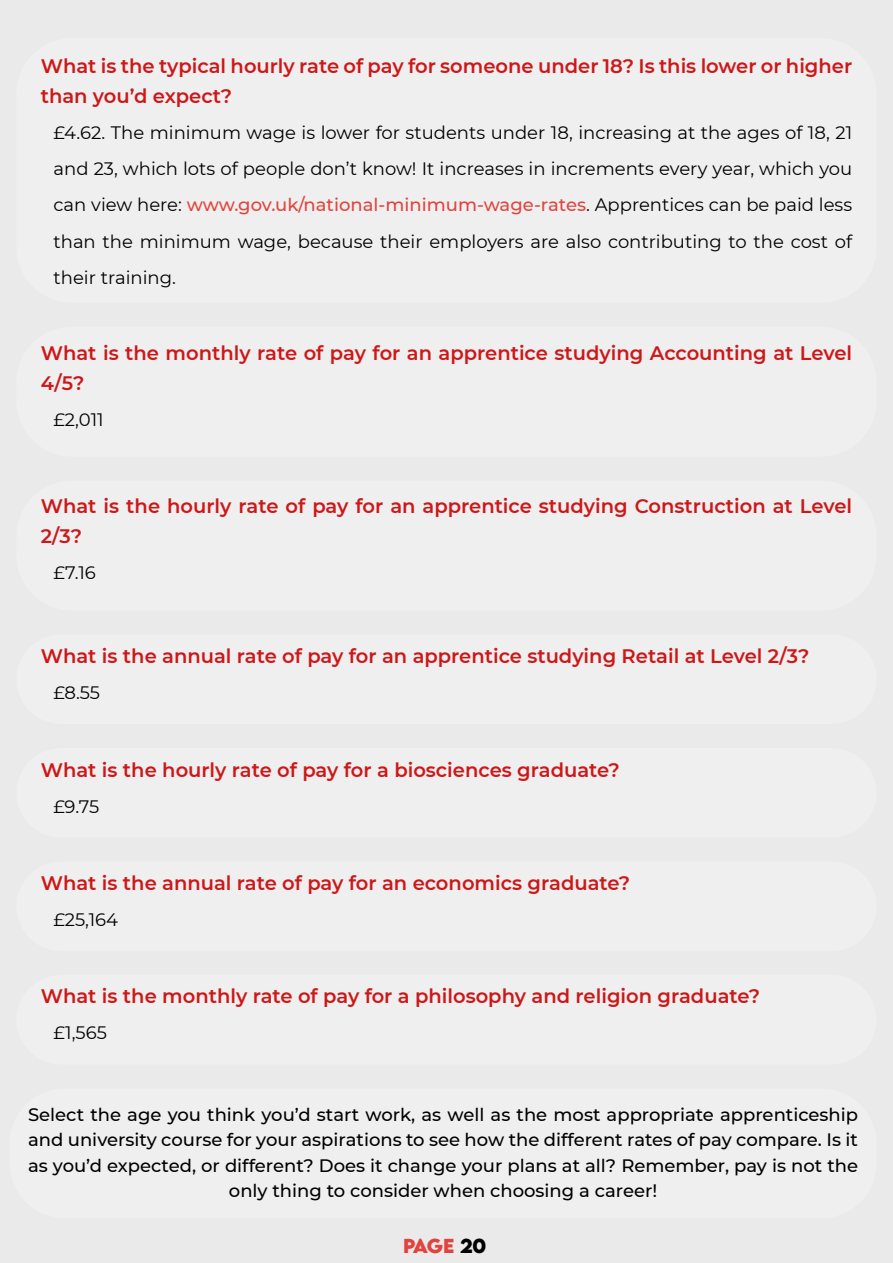
<style>
.page{position:relative;width:893px;height:1263px;background:#eaeaea}
.page>*{position:absolute;margin:0;border:0;box-sizing:border-box;transform-origin:0 0}
.t1{font:600 19.5px/30px "Montserrat";color:#cd1719}
.t2{font:18px/36px "Montserrat";color:#000;text-align:justify}
.t3{font:500 18px/25.5px "Montserrat";color:#000;text-align:center}
.t4{font:700 18px "LEMONMILK";letter-spacing:-.035em;color:#e1443f}
.s1{font-weight:500;color:#e1443f}
.s2{color:#000}
</style>
<div class="page">
<div style="left:16px;top:38px;width:860px;height:265px;background:#efefef;border-radius:55px"></div>
<div style="left:16px;top:327px;width:860px;height:130px;background:#efefef;border-radius:55px"></div>
<div style="left:16px;top:481px;width:860px;height:129px;background:#efefef;border-radius:55px"></div>
<div style="left:16px;top:635px;width:860px;height:89px;background:#efefef;border-radius:45px"></div>
<div style="left:16px;top:748px;width:860px;height:89px;background:#efefef;border-radius:45px"></div>
<div style="left:16px;top:861px;width:860px;height:90px;background:#efefef;border-radius:45px"></div>
<div style="left:16px;top:975px;width:860px;height:89px;background:#efefef;border-radius:45px"></div>
<div style="left:10px;top:1088px;width:866px;height:130px;background:#efefef;border-radius:55px"></div>
<p class="t1" style="left:41px;top:51px;width:813px">What is the typical hourly rate of pay for someone under 18? Is this lower or higher than you’d expect?</p>
<p class="t2" style="left:54px;top:114px;width:800px">£4.62. The minimum wage is lower for students under 18, increasing at the ages of 18, 21 and 23, which lots of people don’t know! It increases in increments every year, which you can view here: <span class="s1">www.gov.uk/national-minimum-wage-rates</span>. Apprentices can be paid less than the minimum wage, because their employers are also contributing to the cost of their training.</p>
<p class="t1" style="left:41px;top:337px;width:813px">What is the monthly rate of pay for an apprentice studying Accounting at Level<br>4/5?</p>
<p class="t2" style="left:54px;top:400px;width:52px">£2,011</p>
<p class="t1" style="left:41px;top:491px;width:813px">What is the hourly rate of pay for an apprentice studying Construction at Level<br>2/3?</p>
<p class="t2" style="left:54px;top:554px;width:44px">£7.16</p>
<p class="t1" style="left:41px;top:640px;width:770px">What is the annual rate of pay for an apprentice studying Retail at Level 2/3?</p>
<p class="t2" style="left:54px;top:674px;width:48px">£8.55</p>
<p class="t1" style="left:41px;top:754px;width:580px">What is the hourly rate of pay for a biosciences graduate?</p>
<p class="t2" style="left:54px;top:787px;width:47px">£9.75</p>
<p class="t1" style="left:41px;top:867px;width:591px">What is the annual rate of pay for an economics graduate?</p>
<p class="t2" style="left:54px;top:901px;width:66px">£25,164</p>
<p class="t1" style="left:41px;top:981px;width:721px">What is the monthly rate of pay for a philosophy and religion graduate?</p>
<p class="t2" style="left:54px;top:1014px;width:55px">£1,565</p>
<p class="t3" style="left:28px;top:1101px;width:832px">Select the age you think you’d start work, as well as the most appropriate apprenticeship and university course for your aspirations to see how the different rates of pay compare. Is it as you’d expected, or different? Does it change your plans at all? Remember, pay is not the only thing to consider when choosing a career!</p>
<p class="t4" style="left:403px;top:1233px;width:85px">Page <span class="s2">20</span></p>
</div>
